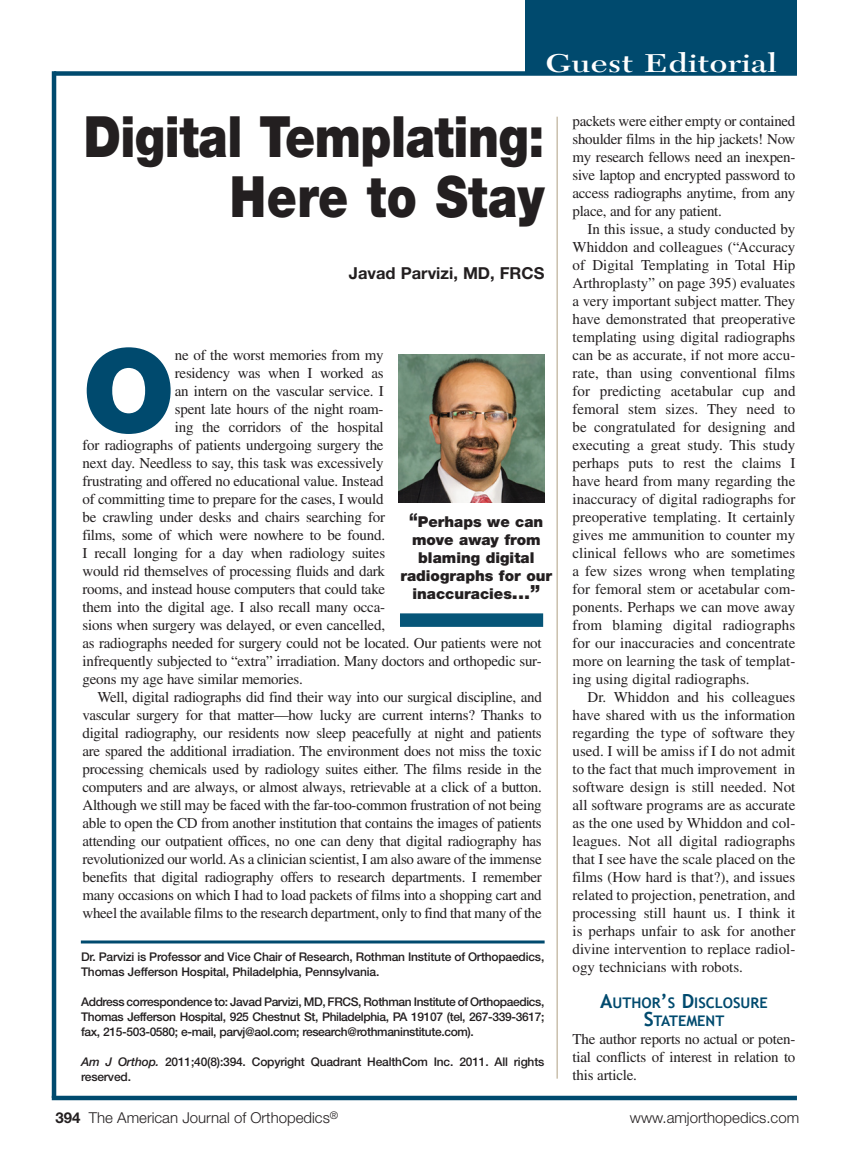
<style>
.page{position:relative;width:851px;height:1161px;background:#fff}
.page>*{position:absolute;margin:0;border:0;box-sizing:border-box;transform-origin:0 0}
.t1{font:900 115.8px "Helvetica Neue LT Std";color:#004a6e}
.by{font:900 57px/60px "Helvetica Neue LT Std";letter-spacing:-.01em;color:#231f20;text-align:right;scale:.84 1}
.t2{font:600 27px "New Caledonia";letter-spacing:.015em;color:#fff;scale:1.25 1}
.by-2{font:700 16.5px "Helvetica Neue LT Std";color:#231f20}
.text_2{font:15px/18px "Times";letter-spacing:-.015em;color:#231f20;text-align:justify}
.text_1{font:15px/18px "Times";letter-spacing:-.015em;color:#231f20;text-align:justify}
.callout{font:900 15px/18px "Helvetica Neue LT Std";color:#231f20;text-align:center}
.t3{font:300 15px "Helvetica Neue LT Std";color:#231f20}
.hd1{font:700 14.7px/18px "Trebuchet MS";color:#004a6e;text-align:center}
.bio{font:500 12px/15px "Helvetica Neue LT Std";letter-spacing:-.015em;color:#231f20}
.s1{font-size:19.5px}
.s2{font-size:18px}
.s3{font-style:italic}
.s4{font-weight:700}
</style>
<div class="page">
<svg style="left:81px;top:940px;width:463px;height:4px;background:#3f7691"></svg>
<hr style="left:52px;top:1096px;width:744px;height:4px;background:#004a6e">
<hr style="left:52px;top:71px;width:4px;height:1027px;background:#004a6e">
<div style="left:54px;top:71px;width:742px;height:5px;background:#004a6e"></div>
<div style="left:400px;top:613px;width:143px;height:14px;background:#065578"></div>
<div style="left:525px;top:0;width:271px;height:74px;background:#004a6e"></div>
<hr style="left:556px;top:117px;width:2px;height:962px;background:#cac0ad">
<img style="left:398px;top:354px;width:146px;height:148px">
<p class="t2" style="left:545px;top:47px;width:186px">Guest Editorial</p>
<p class="by" style="left:84px;top:107px;width:550px">Digital Templating:<br>Here to Stay</p>
<p class="by-2" style="left:349px;top:263px;width:197px">Javad Parvizi, MD, FRCS</p>
<p class="t1" style="left:82px;top:322px;width:94px">O</p>
<p class="text_2" style="left:175px;top:346px;width:210px">ne of the worst memories from my</p>
<p class="text_2" style="left:175px;top:364px;width:210px">residency was when I worked as</p>
<p class="text_2" style="left:175px;top:382px;width:210px">an intern on the vascular service. I</p>
<p class="text_2" style="left:175px;top:400px;width:210px">spent late hours of the night roam-</p>
<p class="text_2" style="left:175px;top:418px;width:210px">ing the corridors of the hospital</p>
<p class="text_2" style="left:82px;top:436px;width:302px">for radiographs of patients undergoing surgery the</p>
<p class="text_2" style="left:82px;top:454px;width:302px">next day. Needless to say, this task was excessively</p>
<p class="text_2" style="left:82px;top:472px;width:302px">frustrating and offered no educational value. Instead</p>
<p class="text_2" style="left:82px;top:490px;width:302px">of committing time to prepare for the cases, I would</p>
<p class="text_2" style="left:82px;top:508px;width:304px">be crawling under desks and chairs searching for</p>
<p class="text_2" style="left:82px;top:526px;width:304px">films, some of which were nowhere to be found.</p>
<p class="text_2" style="left:82px;top:544px;width:304px">I recall longing for a day when radiology suites</p>
<p class="text_2" style="left:82px;top:562px;width:304px">would rid themselves of processing fluids and dark</p>
<p class="text_2" style="left:82px;top:580px;width:304px">rooms, and instead house computers that could take</p>
<p class="text_2" style="left:82px;top:598px;width:304px">them into the digital age. I also recall many occa-</p>
<p class="text_2" style="left:82px;top:616px;width:304px">sions when surgery was delayed, or even cancelled,</p>
<p class="text_2" style="left:82px;top:634px;width:460px">as radiographs needed for surgery could not be located. Our patients were not</p>
<p class="text_2" style="left:82px;top:652px;width:461px">infrequently subjected to “extra” irradiation. Many doctors and orthopedic sur-</p>
<p class="text_2" style="left:82px;top:670px;width:222px">geons my age have similar memories.</p>
<p class="text_2" style="left:82px;top:688px;width:461px;text-indent:15px">Well, digital radiographs did find their way into our surgical discipline, and vascular surgery for that matter—how lucky are current interns? Thanks to digital radiography, our residents now sleep peacefully at night and patients are spared the additional irradiation. The environment does not miss the toxic processing chemicals used by radiology suites either. The films reside in the computers and are always, or almost always, retrievable at a click of a button.<br>Although we still may be faced with the far-too-common frustration of not being able to open the CD from another institution that contains the images of patients attending our outpatient offices, no one can deny that digital radiography has revolutionized our world. As a clinician scientist, I am also aware of the immense benefits that digital radiography offers to research departments. I remember many occasions on which I had to load packets of films into a shopping cart and wheel the available films to the research department, only to find that many of the</p>
<p class="callout" style="left:400px;top:512px;width:153px"><span class="s1">“</span>Perhaps we can move away from blaming digital radiographs for our inaccuracies<span class="s2">...</span><span class="s1">”</span></p>
<p class="bio" style="left:81px;top:950px;width:465px">Dr. Parvizi is Professor and Vice Chair of Research, Rothman Institute of Orthopaedics,<br>Thomas Jefferson Hospital, Philadelphia, Pennsylvania.</p>
<p class="bio" style="left:81px;top:995px;width:465px;text-align:justify">Address correspondence to: Javad Parvizi, MD, FRCS, Rothman Institute of Orthopaedics, Thomas Jefferson Hospital, 925 Chestnut St, Philadelphia, PA 19107 (tel, 267-339-3617; fax, 215-503-0580; e-mail, parvj@aol.com; research@rothmaninstitute.com).</p>
<p class="bio" style="left:81px;top:1055px;width:465px"><span class="s3">Am J Orthop.</span> 2011;40(8):394. Copyright Quadrant HealthCom Inc. 2011. All rights reserved.</p>
<p class="text_2" style="left:572px;top:112px;width:224px">packets were either empty or contained shoulder films in the hip jackets! Now my research fellows need an inexpen&shy;sive laptop and encrypted password to access radiographs anytime, from any place, and for any patient.</p>
<p class="text_2" style="left:572px;top:220px;width:224px;text-indent:15px">In this issue, a study conducted by Whiddon and colleagues (“Accuracy of Digital Templating in Total Hip Arthroplasty” on page 395) evaluates a very important subject matter. They have demonstrated that preoperative templating using digital radiographs can be as accurate, if not more accu&shy;rate, than using conventional films for predicting acetabular cup and femoral stem sizes. They need to be congratulated for designing and executing a great study. This study perhaps puts to rest the claims I have heard from many regarding the inaccuracy of digital radiographs for preoperative templating. It certainly gives me ammunition to counter my clinical fellows who are sometimes a few sizes wrong when templating for femoral stem or acetabular com&shy;ponents. Perhaps we can move away from blaming digital radiographs for our inaccuracies and concentrate more on learning the task of templat&shy;ing using digital radiographs.</p>
<p class="text_2" style="left:572px;top:688px;width:224px;text-indent:15px">Dr. Whiddon and his colleagues have shared with us the information regarding the type of software they used. I will be amiss if I do not admit to the fact that much improvement in software design is still needed. Not all software programs are as accurate as the one used by Whiddon and col&shy;leagues. Not all digital radiographs that I see have the scale placed on the films (How hard is that?), and issues related to projection, penetration, and processing still haunt us. I think it is perhaps unfair to ask for another divine intervention to replace radiol&shy;ogy technicians with robots.</p>
<p class="hd1" style="left:600px;top:994px;width:169px"><span class="s1">A</span>UTHOR<span class="s1">’</span>S <span class="s1">D</span>ISCLOSURE<br><span class="s1">S</span>TATEMENT</p>
<p class="text_1" style="left:572px;top:1030px;width:224px">The author reports no actual or poten&shy;tial conflicts of interest in relation to this article.</p>
<p class="t3" style="left:56px;top:1108px;width:284px"><span class="s4">394</span> The American Journal of Orthopedics<sup>®</sup></p>
<p class="t3" style="left:630px;top:1108px;width:171px">www.amjorthopedics.com</p>
</div>
